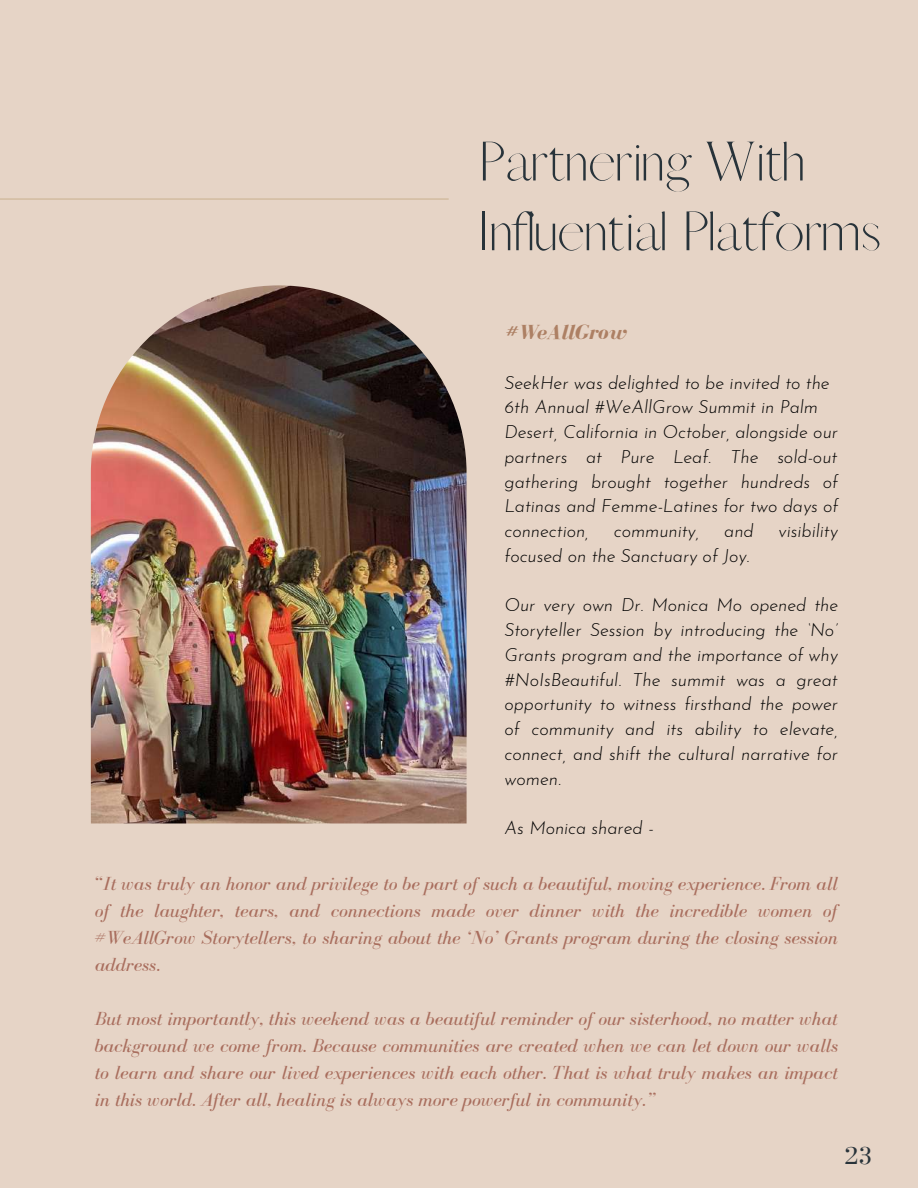
<style>
.page{position:relative;width:918px;height:1188px;background:#e6d4c6}
.page>*{position:absolute;margin:0;border:0;box-sizing:border-box;transform-origin:0 0}
.t1{font:300 49.95px/69.8px "Afrah";color:#28333a}
.t2{font:25.8px "Bodoni FLF";color:#28333a}
.t3{font:italic 700 21px "Bodoni FLF";color:#ad8064}
.t4{font:italic 19.5px/27px "Bodoni FLF";color:#a96e5e;text-align:justify}
.t5{font:italic 300 18px/24.8px "Josefin Sans";color:#000}
</style>
<div class="page">
<hr style="left:0;top:198px;width:449px;height:2px;background:#ccb494">
<img style="left:91px;top:285px;width:375px;height:539px">
<h1 class="t1" style="left:477px;top:128px;width:406px">Partnering With<br>Influential Platforms</h1>
<p class="t3" style="left:505px;top:321px;width:123px">#WeAllGrow</p>
<p class="t5" style="left:505px;top:372px;width:335px">SeekHer was delighted to be invited to the 6th Annual #WeAllGrow Summit in Palm Desert, California in October, alongside our partners at Pure Leaf. The sold-out gathering brought together hundreds of Latinas and Femme-Latines for two days of connection,</p>
<p class="t5" style="left:614px;top:520px;width:87px">community,</p>
<p class="t5" style="left:724px;top:520px;width:31px">and</p>
<p class="t5" style="left:779px;top:520px;width:61px">visibility</p>
<p class="t5" style="left:505px;top:545px;width:246px">focused on the Sanctuary of Joy.</p>
<p class="t5" style="left:505px;top:594px;width:335px;text-align:justify">Our very own Dr. Monica Mo opened the Storyteller Session by introducing the ‘No’ Grants program and the importance of why #NoIsBeautiful. The summit was a great opportunity to witness firsthand the power of community and its ability to elevate, connect, and shift the cultural narrative for women.</p>
<p class="t5" style="left:505px;top:817px;width:150px">As Monica shared -</p>
<p class="t4" style="left:95px;top:870px;width:745px">“It was truly an honor and privilege to be part of such a beautiful, moving experience. From all of the laughter, tears, and connections made over dinner with the incredible women of #WeAllGrow Storytellers, to sharing about the ‘No’ Grants program during the closing session address.</p>
<p class="t4" style="left:95px;top:1005px;width:745px">But most importantly, this weekend was a beautiful reminder of our sisterhood, no matter what background we come from. Because communities are created when we can let down our walls to learn and share our lived experiences with each other. That is what truly makes an impact in this world. After all, healing is always more powerful in community.”</p>
<h2 class="t2" style="left:844px;top:1141px;width:29px">23</h2>
</div>
